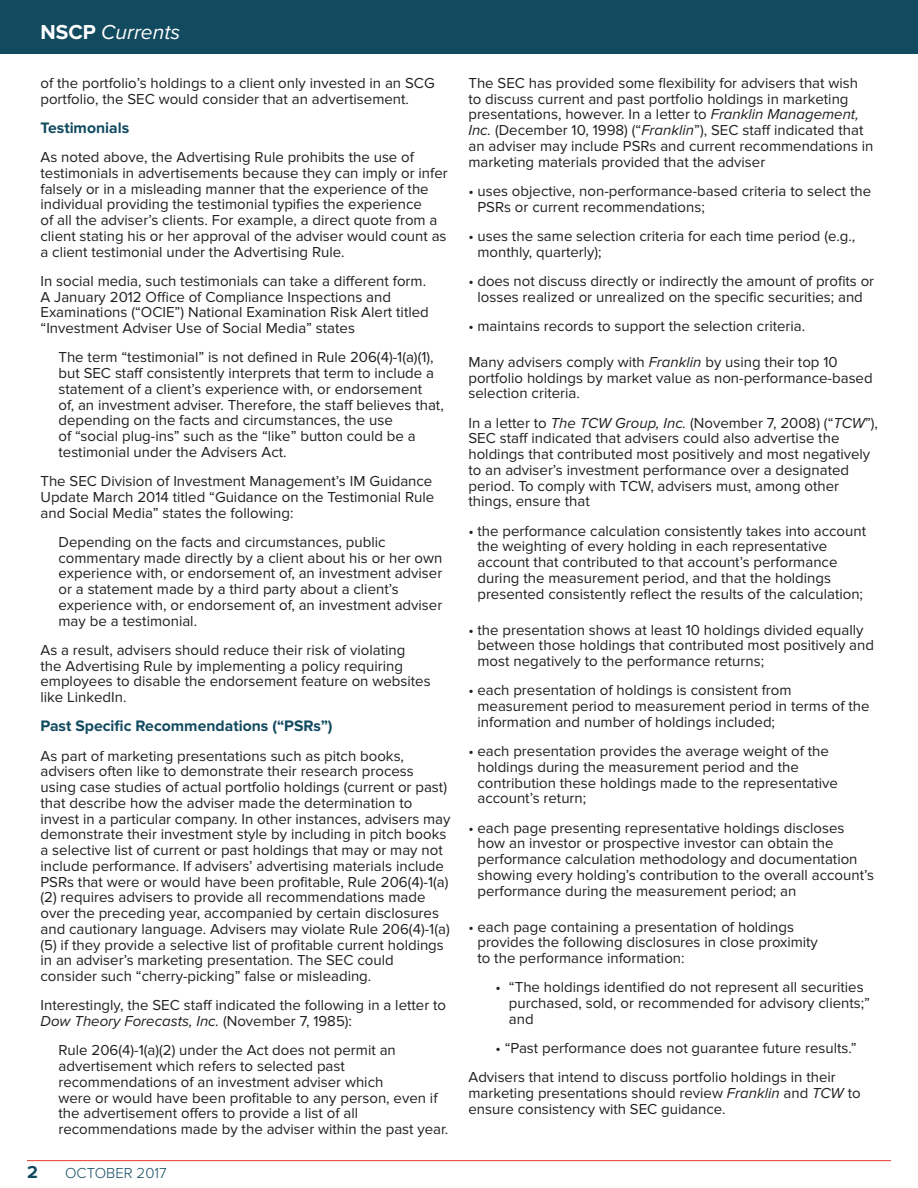
<style>
.page{position:relative;width:918px;height:1188px;background:#fff}
.page>*{position:absolute;margin:0;border:0;box-sizing:border-box;transform-origin:0 0}
.t1{font:italic 21px "Proxima Nova";color:#fff}
.t2{font:700 18px "Proxima Nova";color:#124a60}
.t3{font:700 15.75px "Proxima Nova";color:#124a60}
.t4{font:15px/15.8px "Proxima Nova";color:#231f20}
.t5{font:300 15px "Proxima Nova";color:#124a60}
.s1{font-weight:700;font-style:normal}
.s2{font-style:italic}
</style>
<div class="page">
<div style="left:0;top:0;width:918px;height:53px;background:#124a60"></div>
<hr style="left:27px;top:1160px;width:864px;height:1px;background:#e73b2c">
<h1 class="t1" style="left:40px;top:20px;width:141px"><span class="s1">NSCP</span> Currents</h1>
<p class="t4" style="left:40px;top:75px;width:396px">of the portfolio’s holdings to a client only invested in an SCG portfolio, the SEC would consider that an advertisement.</p>
<p class="t3" style="left:40px;top:119px;width:90px">Testimonials</p>
<p class="t4" style="left:40px;top:150px;width:409px">As noted above, the Advertising Rule prohibits the use of testimonials in advertisements because they can imply or infer falsely or in a misleading manner that the experience of the individual providing the testimonial typifies the experience<br>of all the adviser’s clients. For example, a direct quote from a client stating his or her approval of the adviser would count as a client testimonial under the Advertising Rule.</p>
<p class="t4" style="left:40px;top:273px;width:390px">In social media, such testimonials can take a different form.<br>A January 2012 Office of Compliance Inspections and Examinations (“OCIE”) National Examination Risk Alert titled “Investment Adviser Use of Social Media” states</p>
<p class="t4" style="left:58px;top:350px;width:387px">The term “testimonial” is not defined in Rule 206(4)-1(a)(1), but SEC staff consistently interprets that term to include a statement of a client’s experience with, or endorsement<br>of, an investment adviser. Therefore, the staff believes that, depending on the facts and circumstances, the use<br>of “social plug-ins” such as the “like” button could be a testimonial under the Advisers Act.</p>
<p class="t4" style="left:40px;top:474px;width:395px">The SEC Division of Investment Management’s IM Guidance<br>Update March 2014 titled “Guidance on the Testimonial Rule and Social Media” states the following:</p>
<p class="t4" style="left:58px;top:534px;width:385px">Depending on the facts and circumstances, public commentary made directly by a client about his or her own experience with, or endorsement of, an investment adviser or a statement made by a third party about a client’s experience with, or endorsement of, an investment adviser may be a testimonial.</p>
<p class="t4" style="left:40px;top:642px;width:392px">As a result, advisers should reduce their risk of violating<br>the Advertising Rule by implementing a policy requiring employees to disable the endorsement feature on websites like LinkedIn.</p>
<p class="t3" style="left:40px;top:717px;width:294px">Past Specific Recommendations (“PSRs”)</p>
<p class="t4" style="left:41px;top:748px;width:411px">As part of marketing presentations such as pitch books, advisers often like to demonstrate their research process using case studies of actual portfolio holdings (current or past) that describe how the adviser made the determination to invest in a particular company. In other instances, advisers may demonstrate their investment style by including in pitch books a selective list of current or past holdings that may or may not include performance. If advisers’ advertising materials include PSRs that were or would have been profitable, Rule 206(4)-1(a) (2) requires advisers to provide all recommendations made over the preceding year, accompanied by certain disclosures and cautionary language. Advisers may violate Rule 206(4)-1(a) (5) if they provide a selective list of profitable current holdings in an adviser’s marketing presentation. The SEC could consider such “cherry-picking” false or misleading.</p>
<p class="t4" style="left:41px;top:998px;width:407px">Interestingly, the SEC staff indicated the following in a letter to<br><span class="s2">Dow Theory Forecasts, Inc.</span> (November 7, 1985):</p>
<p class="t4" style="left:59px;top:1043px;width:391px">Rule 206(4)-1(a)(2) under the Act does not permit an advertisement which refers to selected past recommendations of an investment adviser which<br>were or would have been profitable to any person, even if the advertisement offers to provide a list of all recommendations made by the adviser within the past year.</p>
<p class="t2" style="left:27px;top:1162px;width:12px">2</p>
<p class="t5" style="left:65px;top:1165px;width:103px">OCTOBER 2017</p>
<p class="t4" style="left:468px;top:75px;width:407px">The SEC has provided some flexibility for advisers that wish to discuss current and past portfolio holdings in marketing presentations, however. In a letter to <span class="s2">Franklin Management, Inc.</span> (December 10, 1998) (“<span class="s2">Franklin</span>”), SEC staff indicated that an adviser may include PSRs and current recommendations in marketing materials provided that the adviser</p>
<p class="t4" style="left:477px;top:183px;width:395px;text-indent:-9px">• uses objective, non-performance-based criteria to select the<br>PSRs or current recommendations;</p>
<p class="t4" style="left:477px;top:228px;width:379px;text-indent:-9px">• uses the same selection criteria for each time period (e.g., monthly, quarterly);</p>
<p class="t4" style="left:468px;top:273px;width:407px;text-align:center">• does not discuss directly or indirectly the amount of profits or losses realized or unrealized on the specific securities; and</p>
<p class="t4" style="left:468px;top:318px;width:338px">• maintains records to support the selection criteria.</p>
<p class="t4" style="left:468px;top:354px;width:406px">Many advisers comply with <span class="s2">Franklin</span> by using their top 10 portfolio holdings by market value as non-performance-based selection criteria.</p>
<p class="t4" style="left:468px;top:415px;width:411px">In a letter to <span class="s2">The TCW Group, Inc.</span> (November 7, 2008) (“<span class="s2">TCW</span>”), SEC staff indicated that advisers could also advertise the holdings that contributed most positively and most negatively to an adviser’s investment performance over a designated period. To comply with TCW, advisers must, among other things, ensure that</p>
<p class="t4" style="left:477px;top:523px;width:390px;text-indent:-9px">• the performance calculation consistently takes into account the weighting of every holding in each representative account that contributed to that account’s performance during the measurement period, and that the holdings presented consistently reflect the results of the calculation;</p>
<p class="t4" style="left:477px;top:622px;width:398px;text-indent:-9px">• the presentation shows at least 10 holdings divided equally between those holdings that contributed most positively and most negatively to the performance returns;</p>
<p class="t4" style="left:477px;top:683px;width:394px;text-indent:-9px">• each presentation of holdings is consistent from measurement period to measurement period in terms of the information and number of holdings included;</p>
<p class="t4" style="left:477px;top:744px;width:362px;text-indent:-9px">• each presentation provides the average weight of the holdings during the measurement period and the contribution these holdings made to the representative account’s return;</p>
<p class="t4" style="left:477px;top:820px;width:398px;text-indent:-9px">• each page presenting representative holdings discloses how an investor or prospective investor can obtain the performance calculation methodology and documentation showing every holding’s contribution to the overall account’s performance during the measurement period; an</p>
<p class="t4" style="left:477px;top:919px;width:342px;text-indent:-9px">• each page containing a presentation of holdings provides the following disclosures in close proximity to the performance information:</p>
<p class="t4" style="left:509px;top:980px;width:363px;text-indent:-14px">• “The holdings identified do not represent all securities purchased, sold, or recommended for advisory clients;” and</p>
<p class="t4" style="left:468px;top:1034px;width:390px;line-height:29.2px;text-indent:27px">• “Past performance does not guarantee future results.”<br>Advisers that intend to discuss portfolio holdings in their</p>
<p class="t4" style="left:468px;top:1086px;width:394px">marketing presentations should review <span class="s2">Franklin</span> and <span class="s2">TCW</span> to ensure consistency with SEC guidance.</p>
</div>
